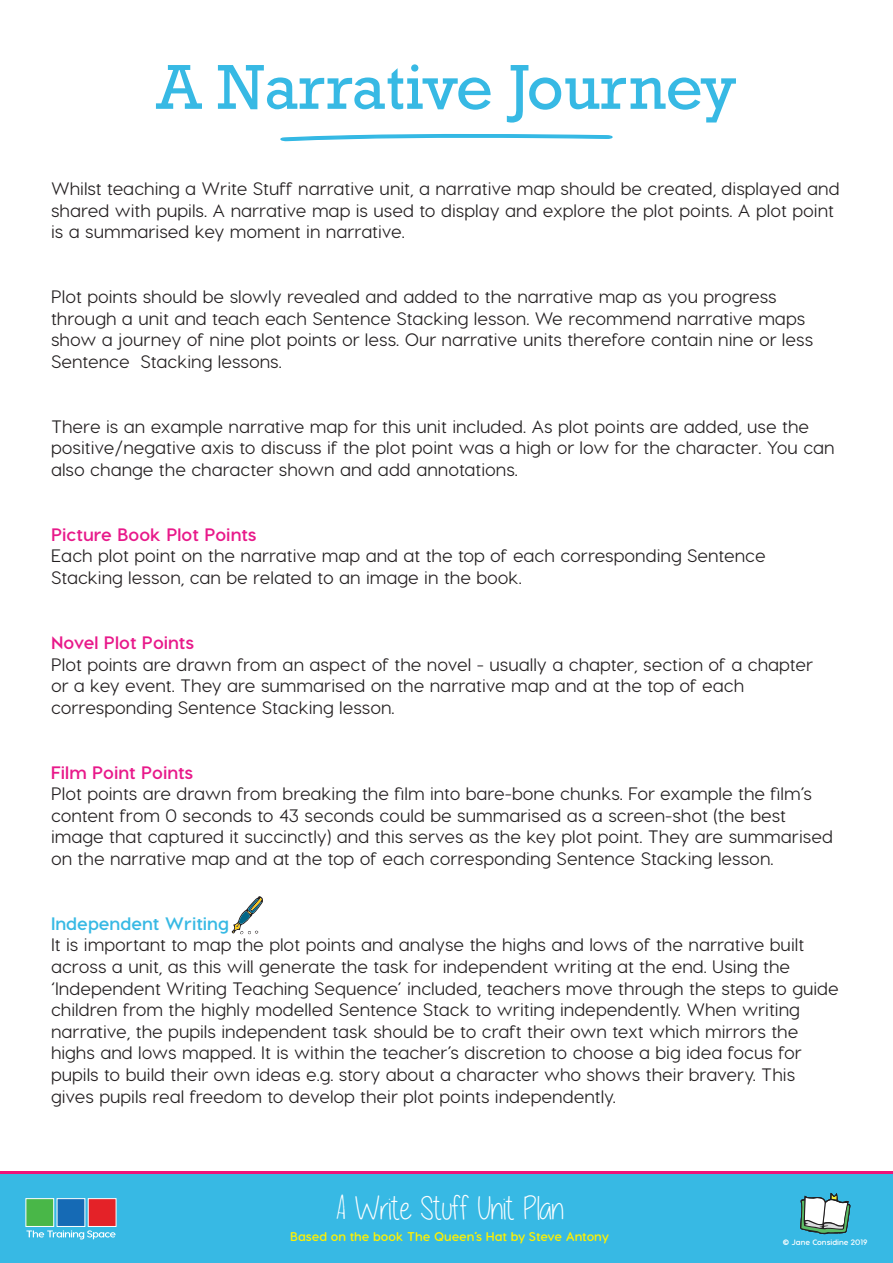
<style>
.page{position:relative;width:893px;height:1263px;background:#fff}
.page>*{position:absolute;margin:0;border:0;box-sizing:border-box;transform-origin:0 0}
.t1{font:64.5px "Rockwell";color:#37b9e4}
.t2{font:32.7px "Alittlesunshine";color:#fff}
.t3{font:500 18px/21.6px "Visby CF";color:#231f20}
.t4{font:700 18px "Visby CF";color:#e8198a}
.t5{font:700 18px "Visby CF";color:#37b9e4}
.t6{font:700 12.75px "Visby Round CF";color:#fff101}
.t7{font:700 7.8px "Visby Round CF";color:#fff}
.s1{font-family:"Amatic SC"}
</style>
<div class="page">
<div style="left:0;top:1171px;width:893px;height:89px;background:linear-gradient(to right,#ed1379,#ed1379)"></div>
<div style="left:0;top:1175px;width:893px;height:88px;background:#37b9e4"></div>
<svg style="left:26px;top:1230px;width:90px;height:9px"></svg>
<div style="left:26px;top:1198px;width:28px;height:29px;background:#49b748;border:1px solid #fff"></div>
<div style="left:57px;top:1198px;width:28px;height:29px;background:#156ab5;border:1px solid #fff"></div>
<div style="left:88px;top:1198px;width:28px;height:29px;background:#e42228;border:1px solid #fff"></div>
<svg style="left:800px;top:1193px;width:51px;height:41px"></svg>
<svg style="left:280px;top:134px;width:333px;height:8px"></svg>
<svg style="left:232px;top:896px;width:31px;height:38px"></svg>
<p class="t1" style="left:156px;top:50px;width:582px">A Narrative Journey</p>
<p class="t3" style="left:51px;top:178px;width:790px">Whilst teaching a Write Stuff narrative unit, a narrative map should be created, displayed and shared with pupils. A narrative map is used to display and explore the plot points. A plot point is a summarised key moment in narrative.</p>
<p class="t3" style="left:51px;top:286px;width:764px">Plot points should be slowly revealed and added to the narrative map as you progress through a unit and teach each Sentence Stacking lesson. We recommend narrative maps show a journey of nine plot points or less. Our narrative units therefore contain nine or less Sentence Stacking lessons.</p>
<p class="t3" style="left:51px;top:415px;width:785px">There is an example narrative map for this unit included. As plot points are added, use the positive/negative axis to discuss if the plot point was a high or low for the character. You can also change the character shown and add annotations.</p>
<p class="t4" style="left:51px;top:523px;width:207px">Picture Book Plot Points</p>
<p class="t3" style="left:51px;top:545px;width:716px">Each plot point on the narrative map and at the top of each corresponding Sentence<br>Stacking lesson, can be related to an image in the book.</p>
<p class="t4" style="left:51px;top:631px;width:145px">Novel Plot Points</p>
<p class="t3" style="left:51px;top:653px;width:764px">Plot points are drawn from an aspect of the novel - usually a chapter, section of a chapter or a key event. They are summarised on the narrative map and at the top of each corresponding Sentence Stacking lesson.</p>
<p class="t4" style="left:51px;top:761px;width:144px">Film Point Points</p>
<p class="t3" style="left:51px;top:783px;width:783px">Plot points are drawn from breaking the film into bare-bone chunks. For example the film’s content from 0 seconds to 43 seconds could be summarised as a screen-shot (the best image that captured it succinctly) and this serves as the key plot point. They are summarised on the narrative map and at the top of each corresponding Sentence Stacking lesson.</p>
<p class="t5" style="left:51px;top:912px;width:179px">Independent Writing</p>
<p class="t3" style="left:51px;top:934px;width:789px">It is important to map the plot points and analyse the highs and lows of the narrative built across a unit, as this will generate the task for independent writing at the end. Using the ‘Independent Writing Teaching Sequence’ included, teachers move through the steps to guide children from the highly modelled Sentence Stack to writing independently. When writing narrative, the pupils independent task should be to craft their own text which mirrors the highs and lows mapped. It is within the teacher’s discretion to choose a big idea focus for pupils to build their own ideas e.g. story about a character who shows their bravery. This gives pupils real freedom to develop their plot points independently.</p>
<h2 class="t2" style="left:335px;top:1191px;width:230px"><span class="s1">A</span> Write Stuff Unit Plan</h2>
<p class="t6" style="left:290px;top:1228px;width:320px">Based on the book The Queen’s Hat by Steve Antony</p>
<p class="t7" style="left:783px;top:1237px;width:86px">© Jane Considine 2019</p>
</div>
